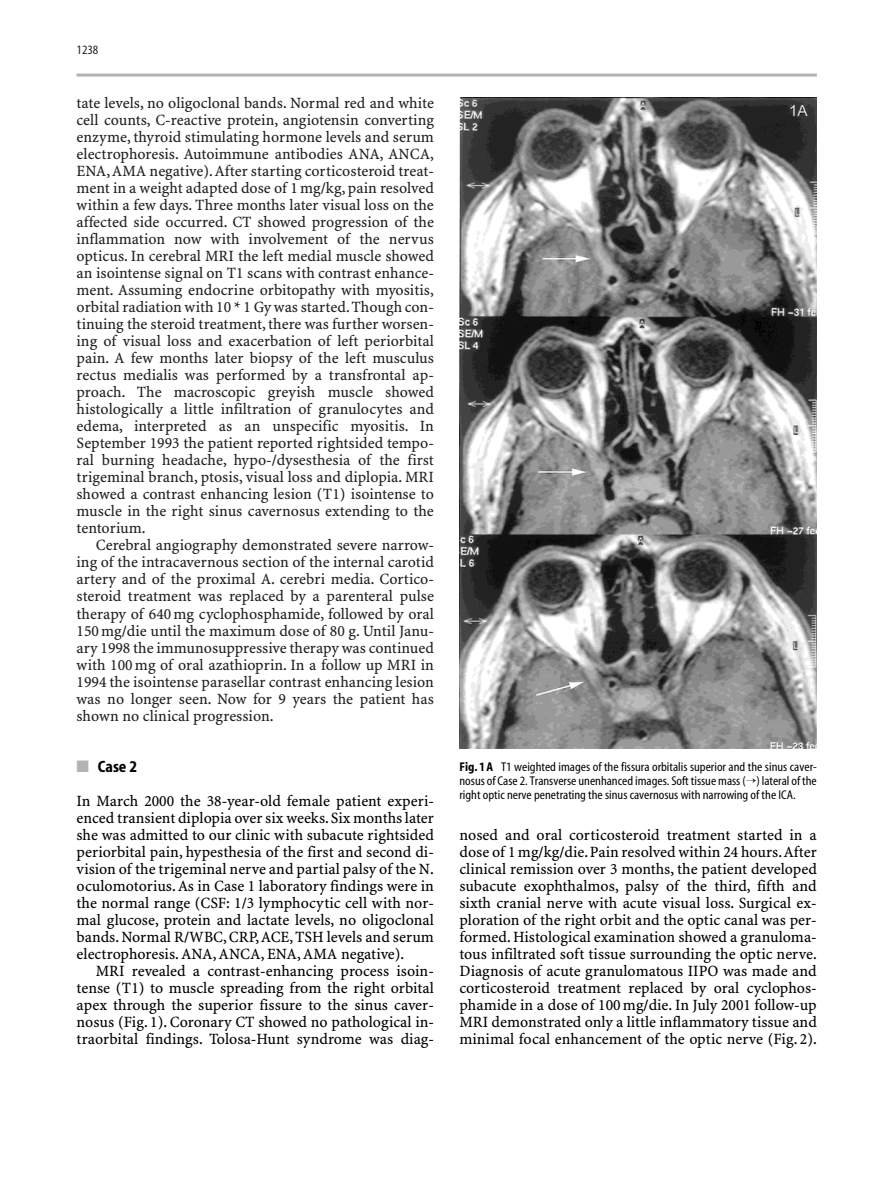
<style>
.page{position:relative;width:893px;height:1178px;background:#fff}
.page>*{position:absolute;margin:0;border:0;box-sizing:border-box;transform-origin:0 0}
.t1{font:16.5px "Myriad CB";color:#000}
.t2{font:15.75px/17px "S Minion Plus Tab";color:#231f20;text-align:justify}
.t3{font:15.75px/17px "S Minion Plus Tab";color:#000;text-align:justify}
.t4{font:12.75px/13.8px "Myriad CR";color:#000;text-align:justify}
.t5{font:12.75px "Myriad CR";color:#231f20}
.s1{color:#b3b3b3}
.s2{font-family:"Myriad CB"}
</style>
<div class="page">
<hr style="left:77px;top:74px;width:739px;height:3px;background:#b3b3b3">
<img style="left:459px;top:98px;width:357px;height:650px">
<p class="t5" style="left:77px;top:45px;width:23px">1238</p>
<p class="t2" style="left:77px;top:96px;width:359px">tate levels, no oligoclonal bands. Normal red and white cell counts, C-reactive protein, angiotensin converting enzyme, thyroid stimulating hormone levels and serum electrophoresis. Autoimmune antibodies ANA, ANCA, ENA,AMA negative).After starting corticosteroid treat&shy;ment in a weight adapted dose of 1 mg/kg, pain resolved within a few days. Three months later visual loss on the affected side occurred. CT showed progression of the inflammation now with involvement of the nervus opticus. In cerebral MRI the left medial muscle showed an isointense signal on T1 scans with contrast enhance&shy;ment. Assuming endocrine orbitopathy with myositis, orbital radiation with 10 * 1 Gy was started.Though con&shy;tinuing the steroid treatment, there was further worsen&shy;ing of visual loss and exacerbation of left periorbital pain. A few months later biopsy of the left musculus rectus medialis was performed by a transfrontal ap&shy;proach. The macroscopic greyish muscle showed histologically a little infiltration of granulocytes and edema, interpreted as an unspecific myositis. In September 1993 the patient reported rightsided tempo&shy;ral burning headache, hypo-/dysesthesia of the first trigeminal branch, ptosis, visual loss and diplopia. MRI showed a contrast enhancing lesion (T1) isointense to muscle in the right sinus cavernosus extending to the tentorium.</p>
<p class="t2" style="left:77px;top:538px;width:359px;text-indent:19px">Cerebral angiography demonstrated severe narrow&shy;ing of the intracavernous section of the internal carotid artery and of the proximal A. cerebri media. Cortico&shy;steroid treatment was replaced by a parenteral pulse therapy of 640 mg cyclophosphamide, followed by oral 150 mg/die until the maximum dose of 80 g. Until Janu&shy;ary 1998 the immunosuppressive therapy was continued with 100 mg of oral azathioprin. In a follow up MRI in 1994 the isointense parasellar contrast enhancing lesion was no longer seen. Now for 9 years the patient has shown no clinical progression.</p>
<p class="t1" style="left:77px;top:760px;width:62px"><span class="s1">■</span> Case 2</p>
<p class="t3" style="left:77px;top:793px;width:359px">In March 2000 the 38-year-old female patient experi&shy;enced transient diplopia over six weeks. Six months later she was admitted to our clinic with subacute rightsided periorbital pain, hypesthesia of the first and second di&shy;vision of the trigeminal nerve and partial palsy of the N. oculomotorius. As in Case 1 laboratory findings were in the normal range (CSF: 1/3 lymphocytic cell with nor&shy;mal glucose, protein and lactate levels, no oligoclonal bands. Normal R/WBC, CRP,ACE, TSH levels and serum electrophoresis. ANA, ANCA, ENA, AMA negative).</p>
<p class="t3" style="left:77px;top:963px;width:359px;text-indent:19px">MRI revealed a contrast-enhancing process isoin&shy;tense (T1) to muscle spreading from the right orbital apex through the superior fissure to the sinus caver&shy;nosus (Fig. 1). Coronary CT showed no pathological in&shy;traorbital findings. Tolosa-Hunt syndrome was diag-</p>
<p class="t4" style="left:459px;top:761px;width:359px"><span class="s2">Fig. 1A</span> T1 weighted images of the fissura orbitalis superior and the sinus caver&shy;nosus of Case 2. Transverse unenhanced images. Soft tissue mass (→) lateral of the right optic nerve penetrating the sinus cavernosus with narrowing of the ICA.</p>
<p class="t3" style="left:459px;top:827px;width:359px">nosed and oral corticosteroid treatment started in a dose of 1 mg/kg/die. Pain resolved within 24 hours.After clinical remission over 3 months, the patient developed subacute exophthalmos, palsy of the third, fifth and sixth cranial nerve with acute visual loss. Surgical ex&shy;ploration of the right orbit and the optic canal was per&shy;formed. Histological examination showed a granuloma&shy;tous infiltrated soft tissue surrounding the optic nerve.<br>Diagnosis of acute granulomatous IIPO was made and corticosteroid treatment replaced by oral cyclophos&shy;phamide in a dose of 100 mg/die. In July 2001 follow-up MRI demonstrated only a little inflammatory tissue and minimal focal enhancement of the optic nerve (Fig. 2).</p>
</div>
